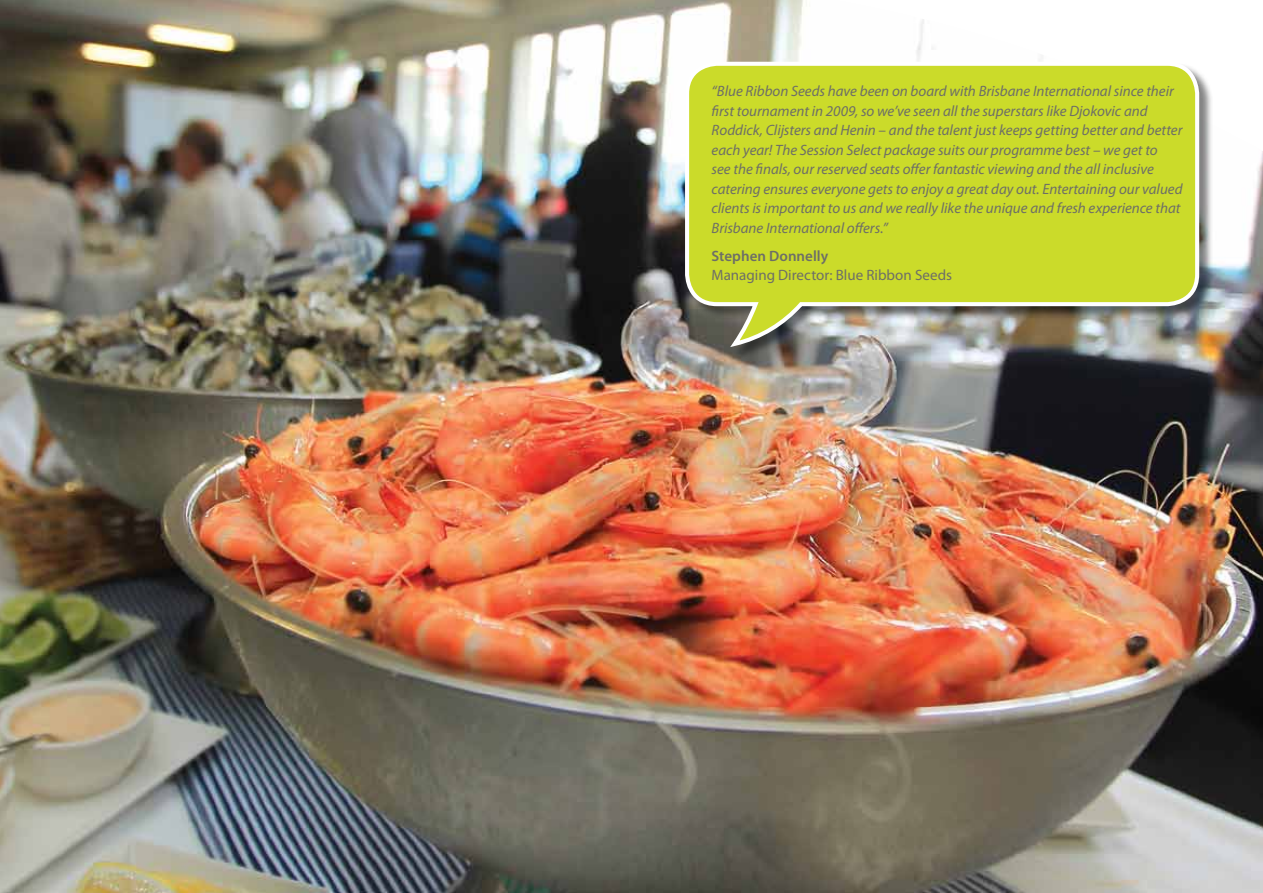
<style>
.page{position:relative;width:1263px;height:893px;background:#fff}
.page>*{position:absolute;margin:0;border:0;box-sizing:border-box;transform-origin:0 0}
.t1{font:italic 15px/19.5px "Myriad Pro";color:#6d6e67}
.t2{font:15px "Myriad Pro";color:#6d6e67}
.t3{font:600 15px "Myriad Pro";letter-spacing:.005em;color:#6d6e67}
</style>
<div class="page">
<img style="left:0;top:0;width:1263px;height:893px">
<div style="left:686px;top:63px;width:527px;height:297px;background:#000;opacity:.49"></div>
<svg style="left:683px;top:60px;width:518px;height:290px;background:#c0cd45"></svg>
<p class="t1" style="left:712px;top:81px;width:472px">“Blue Ribbon Seeds have been on board with Brisbane International since their first tournament in 2009, so we’ve seen all the superstars like Djokovic and Roddick, Clijsters and Henin – and the talent just keeps getting better and better each year! The Session Select package suits our programme best – we get to<br>see the finals, our reserved seats offer fantastic viewing and the all inclusive catering ensures everyone gets to enjoy a great day out. Entertaining our valued clients is important to us and we really like the unique and fresh experience that Brisbane International offers.”</p>
<p class="t3" style="left:712px;top:247px;width:118px">Stephen Donnelly</p>
<p class="t2" style="left:712px;top:267px;width:242px">Managing Director: Blue Ribbon Seeds</p>
</div>
